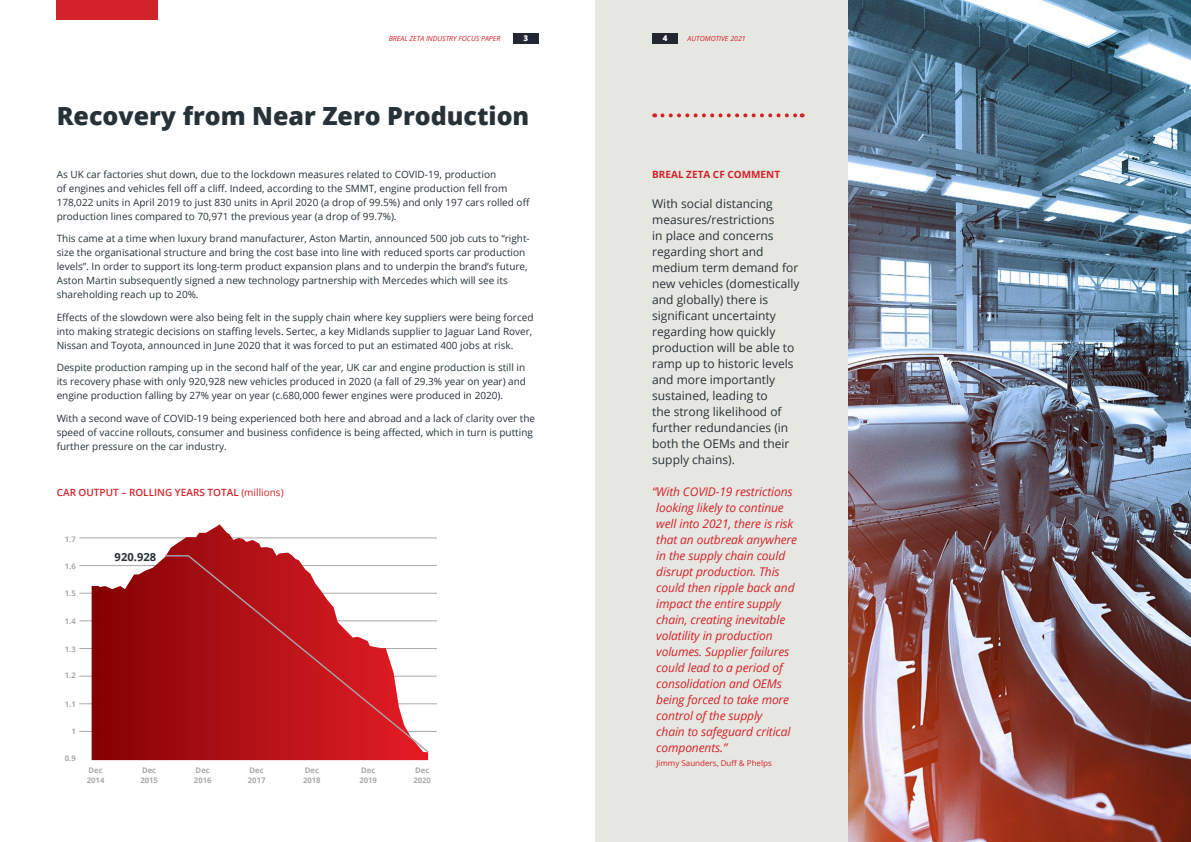
<style>
.page{position:relative;width:1191px;height:842px;background:#fff}
.page>*{position:absolute;margin:0;border:0;box-sizing:border-box;transform-origin:0 0}
.t1{font:800 25px "Open Sans";color:#273238}
.t2{font:italic 12px/16px "Open Sans";letter-spacing:-.01em;color:#d2232a}
.t3{font:12px/16px "Open Sans";color:#273238}
.t4{font:700 11.2px "Open Sans";color:#273238}
.t5{font:10px/14px "Open Sans";color:#273238}
.t6{font:600 10px "Open Sans";color:#d2232a}
.t7{font:700 10px "Open Sans";color:#d2232a}
.t8{font:8px "Open Sans";color:#d2232a}
.t9{font:800 8px "Open Sans";color:#fff}
.t10{font:700 7.7px/9.2px "Open Sans";color:#a7a9ac}
.t11{font:italic 7px "Open Sans";color:#d2232a}
.s1{font-weight:400}
</style>
<div class="page">
<div style="left:57px;top:0;width:101px;height:20px;background:#d2232a"></div>
<hr style="left:79px;top:538px;width:358px;height:1px;background:#a7a9ac">
<hr style="left:79px;top:565px;width:358px;height:1px;background:#a7a9ac">
<hr style="left:79px;top:593px;width:358px;height:1px;background:#a7a9ac">
<hr style="left:79px;top:621px;width:358px;height:1px;background:#a7a9ac">
<hr style="left:79px;top:648px;width:358px;height:1px;background:#a7a9ac">
<hr style="left:79px;top:676px;width:358px;height:1px;background:#a7a9ac">
<hr style="left:79px;top:704px;width:358px;height:1px;background:#a7a9ac">
<hr style="left:79px;top:731px;width:358px;height:1px;background:#a7a9ac">
<svg style="left:92px;top:524px;width:336px;height:236px"></svg>
<svg style="left:164px;top:554px;width:266px;height:200px"></svg>
<img style="left:848px;top:0;width:343px;height:841px">
<div style="left:595px;top:0;width:253px;height:842px;background:#e7e7e2"></div>
<svg style="left:662px;top:113px;width:140px;height:4px"></svg>
<div style="left:513px;top:34px;width:26px;height:10px;background:#222832"></div>
<div style="left:652px;top:34px;width:26px;height:10px;background:#222832"></div>
<p class="t11" style="left:389px;top:33px;width:113px">BREAL ZETA INDUSTRY FOCUS PAPER</p>
<p class="t9" style="left:523px;top:32px;width:6px">3</p>
<p class="t9" style="left:663px;top:32px;width:6px">4</p>
<p class="t11" style="left:687px;top:33px;width:60px">AUTOMOTIVE 2021</p>
<h1 class="t1" style="left:57px;top:97px;width:474px">Recovery from Near Zero Production</h1>
<p class="t5" style="left:57px;top:167px;width:475px">As UK car factories shut down, due to the lockdown measures related to COVID-19, production<br>of engines and vehicles fell off a cliff. Indeed, according to the SMMT, engine production fell from 178,022 units in April 2019 to just 830 units in April 2020 (a drop of 99.5%) and only 197 cars rolled off production lines compared to 70,971 the previous year (a drop of 99.7%).</p>
<p class="t5" style="left:57px;top:231px;width:474px">This came at a time when luxury brand manufacturer, Aston Martin, announced 500 job cuts to “right&shy;size the organisational structure and bring the cost base into line with reduced sports car production levels”. In order to support its long-term product expansion plans and to underpin the brand’s future, Aston Martin subsequently signed a new technology partnership with Mercedes which will see its shareholding reach up to 20%.</p>
<p class="t5" style="left:57px;top:310px;width:478px;text-align:justify">Effects of the slowdown were also being felt in the supply chain where key suppliers were being forced into making strategic decisions on staffing levels. Sertec, a key Midlands supplier to Jaguar Land Rover, Nissan and Toyota, announced in June 2020 that it was forced to put an estimated 400 jobs at risk.</p>
<p class="t5" style="left:57px;top:360px;width:471px;text-align:justify">Despite production ramping up in the second half of the year, UK car and engine production is still in its recovery phase with only 920,928 new vehicles produced in 2020 (a fall of 29.3% year on year) and engine production falling by 27% year on year (c.680,000 fewer engines were produced in 2020).</p>
<p class="t5" style="left:57px;top:411px;width:480px">With a second wave of COVID-19 being experienced both here and abroad and a lack of clarity over the speed of vaccine rollouts, consumer and business confidence is being affected, which in turn is putting further pressure on the car industry.</p>
<p class="t6" style="left:57px;top:486px;width:228px">CAR OUTPUT – ROLLING YEARS TOTAL <span class="s1">(millions)</span></p>
<p class="t10" style="left:65px;top:534px;width:12px">1.7</p>
<p class="t10" style="left:65px;top:561px;width:12px">1.6</p>
<p class="t10" style="left:65px;top:588px;width:12px">1.5</p>
<p class="t10" style="left:65px;top:616px;width:12px">1.4</p>
<p class="t10" style="left:65px;top:644px;width:12px">1.3</p>
<p class="t10" style="left:65px;top:670px;width:12px">1.2</p>
<p class="t10" style="left:65px;top:700px;width:12px">1.1</p>
<p class="t10" style="left:71px;top:726px;width:6px">1</p>
<p class="t10" style="left:65px;top:754px;width:12px">0.9</p>
<p class="t4" style="left:115px;top:549px;width:43px">920.928</p>
<p class="t10" style="left:87px;top:766px;width:19px">Dec<br>2014</p>
<p class="t10" style="left:140px;top:766px;width:19px">Dec<br>2015</p>
<p class="t10" style="left:194px;top:766px;width:19px">Dec<br>2016</p>
<p class="t10" style="left:248px;top:766px;width:19px">Dec<br>2017</p>
<p class="t10" style="left:303px;top:766px;width:19px">Dec<br>2018</p>
<p class="t10" style="left:359px;top:766px;width:19px">Dec<br>2019</p>
<p class="t10" style="left:413px;top:766px;width:19px">Dec<br>2020</p>
<p class="t7" style="left:652px;top:167px;width:129px">BREAL ZETA CF COMMENT</p>
<p class="t3" style="left:652px;top:195px;width:149px">With social distancing measures/restrictions<br>in place and concerns regarding short and medium term demand for new vehicles (domestically and globally) there is significant uncertainty regarding how quickly production will be able to ramp up to historic levels and more importantly sustained, leading to<br>the strong likelihood of further redundancies (in both the OEMs and their supply chains).</p>
<p class="t2" style="left:656px;top:483px;width:142px;text-indent:-4px">“With COVID-19 restrictions looking likely to continue well into 2021, there is risk that an outbreak anywhere in the supply chain could disrupt production. This could then ripple back and impact the entire supply chain, creating inevitable volatility in production volumes. Supplier failures could lead to a period of consolidation and OEMs being forced to take more control of the supply<br>chain to safeguard critical components.”</p>
<p class="t8" style="left:656px;top:757px;width:117px">Jimmy Saunders, Duff &amp; Phelps</p>
</div>
